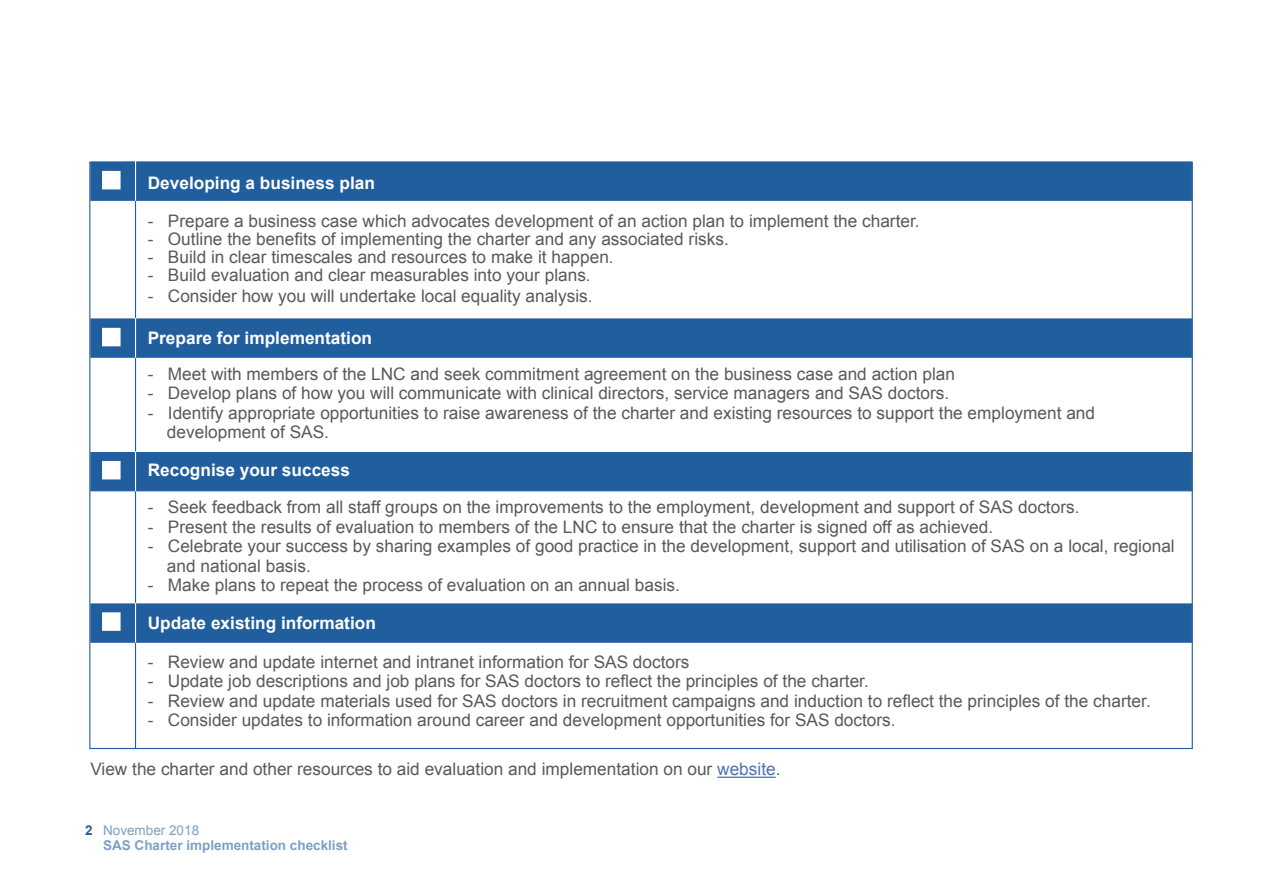
<style>
.page{position:relative;width:1263px;height:893px;background:#fff}
.page>*{position:absolute;margin:0;border:0;box-sizing:border-box;transform-origin:0 0}
.t1{font:17.25px/19.5px "Arial";color:#58595b}
.t2{font:700 17.25px "Arial";color:#fff}
.t3{font:700 13.5px "Arial";color:#7ca1c4}
.t4{font:13.5px "Arial";color:#7ca1c4}
.t5{font:700 13.5px "Arial";color:#215e9e}
.s1{color:#4f73ad}
</style>
<div class="page">
<div style="left:89px;top:162px;width:47px;height:587px;background:#fff;border:1px solid #215e9e"></div>
<div style="left:90px;top:318px;width:1102px;height:40px;background:#215e9e;border:1px solid #215e9e"></div>
<div style="left:102px;top:328px;width:19px;height:18px;background:#fff;border:2px solid #fff"></div>
<hr style="left:135px;top:318px;width:1px;height:40px;background:#fff">
<div style="left:90px;top:452px;width:1102px;height:39px;background:#215e9e"></div>
<div style="left:102px;top:461px;width:19px;height:18px;background:#fff;border:2px solid #fff"></div>
<hr style="left:135px;top:451px;width:1px;height:40px;background:#fff">
<div style="left:90px;top:603px;width:1102px;height:40px;background:#215e9e;border:1px solid #215e9e"></div>
<div style="left:102px;top:612px;width:19px;height:19px;background:#fff;border:2px solid #fff"></div>
<hr style="left:135px;top:603px;width:1px;height:40px;background:#fff">
<hr style="left:717px;top:777px;width:59px;height:1px;background:#4f73ad">
<div style="left:90px;top:161px;width:1102px;height:40px;background:#215e9e;border:1px solid #215e9e"></div>
<div style="left:102px;top:171px;width:19px;height:18px;background:#fff;border:2px solid #fff"></div>
<hr style="left:135px;top:161px;width:1px;height:40px;background:#fff">
<p class="t2" style="left:148px;top:172px;width:229px">Developing a business plan</p>
<p class="t1" style="left:148px;top:211px;width:773px">- Prepare a business case which advocates development of an action plan to implement the charter.</p>
<p class="t1" style="left:148px;top:229px;width:583px">- Outline the benefits of implementing the charter and any associated risks.</p>
<p class="t1" style="left:148px;top:247px;width:467px">- Build in clear timescales and resources to make it happen.</p>
<p class="t1" style="left:148px;top:265px;width:444px">- Build evaluation and clear measurables into your plans.</p>
<p class="t1" style="left:148px;top:286px;width:446px">- Consider how you will undertake local equality analysis.</p>
<p class="t2" style="left:148px;top:326px;width:226px">Prepare for implementation</p>
<p class="t1" style="left:148px;top:364px;width:809px">- Meet with members of the LNC and seek commitment agreement on the business case and action plan</p>
<p class="t1" style="left:148px;top:383px;width:803px">- Develop plans of how you will communicate with clinical directors, service managers and SAS doctors.</p>
<p class="t1" style="left:167px;top:403px;width:930px;text-indent:-19px">- Identify appropriate opportunities to raise awareness of the charter and existing resources to support the employment and development of SAS.</p>
<p class="t2" style="left:148px;top:458px;width:204px">Recognise your success</p>
<p class="t1" style="left:148px;top:497px;width:933px">- Seek feedback from all staff groups on the improvements to the employment, development and support of SAS doctors.</p>
<p class="t1" style="left:148px;top:517px;width:847px">- Present the results of evaluation to members of the LNC to ensure that the charter is signed off as achieved.</p>
<p class="t1" style="left:167px;top:536px;width:1009px;text-indent:-19px">- Celebrate your success by sharing examples of good practice in the development, support and utilisation of SAS on a local, regional and national basis.</p>
<p class="t1" style="left:148px;top:575px;width:534px">- Make plans to repeat the process of evaluation on an annual basis.</p>
<p class="t2" style="left:148px;top:611px;width:230px">Update existing information</p>
<p class="t1" style="left:148px;top:652px;width:543px">- Review and update internet and intranet information for SAS doctors</p>
<p class="t1" style="left:148px;top:671px;width:723px">- Update job descriptions and job plans for SAS doctors to reflect the principles of the charter.</p>
<p class="t1" style="left:148px;top:691px;width:1004px">- Review and update materials used for SAS doctors in recruitment campaigns and induction to reflect the principles of the charter.</p>
<p class="t1" style="left:148px;top:710px;width:749px">- Consider updates to information around career and development opportunities for SAS doctors.</p>
<p class="t1" style="left:90px;top:760px;width:692px">View the charter and other resources to aid evaluation and implementation on our <span class="s1">website</span>.</p>
<p class="t5" style="left:85px;top:821px;width:9px">2</p>
<p class="t4" style="left:103px;top:821px;width:98px">November 2018</p>
<p class="t3" style="left:103px;top:836px;width:246px">SAS Charter implementation checklist</p>
</div>
